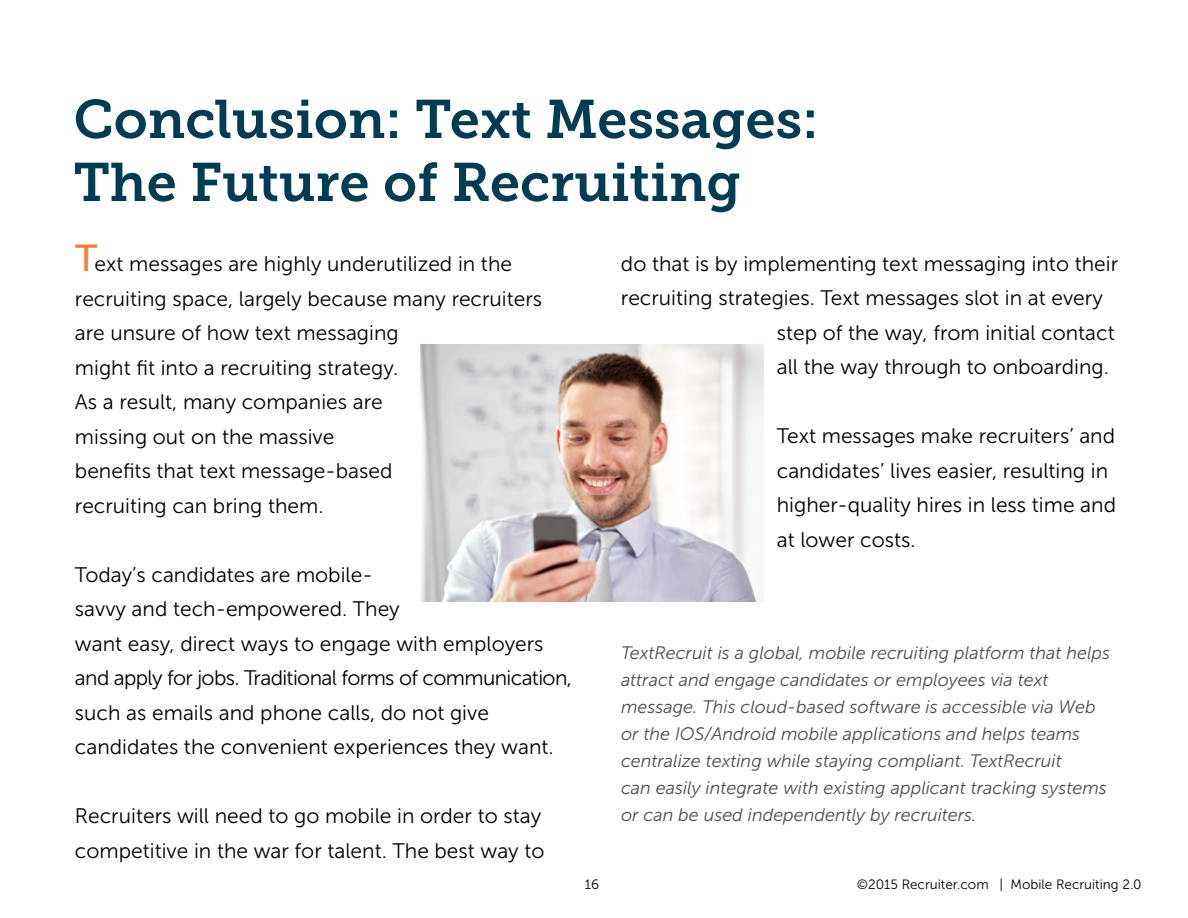
<style>
.page{position:relative;width:1188px;height:918px;background:#fff}
.page>*{position:absolute;margin:0;border:0;box-sizing:border-box;transform-origin:0 0}
.t1{font:54px/63px "Museo Slab 700";color:#003c52}
.t2{font:21px/34.5px "Museo Sans 300";color:#000}
.t3{font:italic 18px/27px "Museo Sans 300";color:#4d4d4d}
.t4{font:13.5px "Museo Sans 300";color:#000}
.s1{font-family:"Museo Sans 500";font-size:37.5px;color:#fa7d26}
</style>
<div class="page">
<img style="left:420px;top:345px;width:343px;height:256px">
<h1 class="t1" style="left:74px;top:88px;width:746px">Conclusion: Text Messages:<br>The Future of Recruiting</h1>
<p class="t2" style="left:75px;top:247px;width:469px"><span class="s1">T</span>ext messages are highly underutilized in the recruiting space, largely because many recruiters are unsure of how text messaging<br>might fit into a recruiting strategy.<br>As a result, many companies are<br>missing out on the massive<br>benefits that text message-based<br>recruiting can bring them.</p>
<p class="t2" style="left:75px;top:557px;width:498px">Today’s candidates are mobile-<br>savvy and tech-empowered. They<br>want easy, direct ways to engage with employers and apply for jobs. Traditional forms of communication, such as emails and phone calls, do not give candidates the convenient experiences they want.</p>
<p class="t2" style="left:75px;top:799px;width:471px">Recruiters will need to go mobile in order to stay competitive in the war for talent. The best way to</p>
<p class="t2" style="left:621px;top:246px;width:499px">do that is by implementing text messaging into their</p>
<p class="t2" style="left:621px;top:281px;width:483px">recruiting strategies. Text messages slot in at every</p>
<p class="t2" style="left:777px;top:315px;width:339px">step of the way, from initial contact</p>
<p class="t2" style="left:777px;top:350px;width:334px">all the way through to onboarding.</p>
<p class="t2" style="left:777px;top:419px;width:341px">Text messages make recruiters’ and candidates’ lives easier, resulting in higher-quality hires in less time and at lower costs.</p>
<p class="t3" style="left:621px;top:640px;width:491px">TextRecruit is a global, mobile recruiting platform that helps attract and engage candidates or employees via text message. This cloud-based software is accessible via Web or the IOS/Android mobile applications and helps teams centralize texting while staying compliant. TextRecruit<br>can easily integrate with existing applicant tracking systems or can be used independently by recruiters.</p>
<p class="t4" style="left:585px;top:877px;width:16px">16</p>
<p class="t4" style="left:857px;top:877px;width:286px">©2015 Recruiter.com | Mobile Recruiting 2.0</p>
</div>
